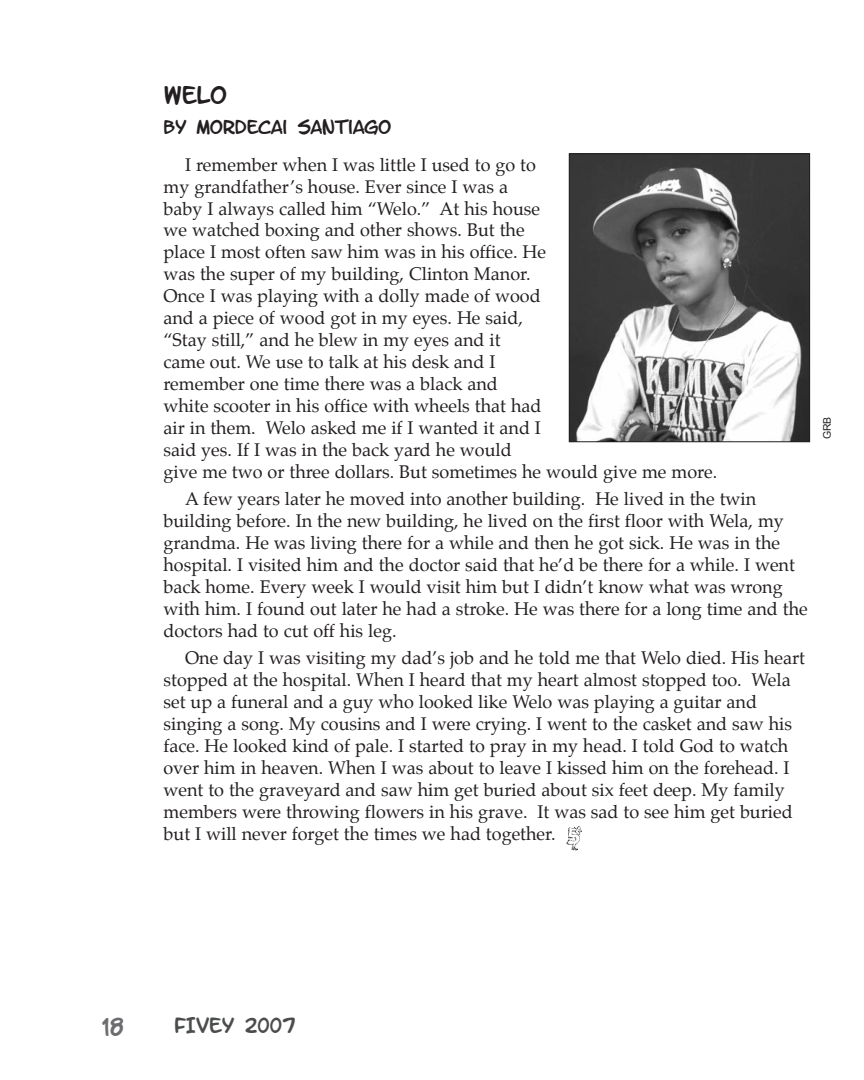
<style>
.page{position:relative;width:864px;height:1080px;background:#fff}
.page>*{position:absolute;margin:0;border:0;box-sizing:border-box;transform-origin:0 0}
.t1{font:21px "Letter O Matic";color:#231f20}
.t2{font:21px "Letter O Matic";color:#6c6d70}
.t3{font:18px/21.9px "Palatino";color:#231f20}
.t4{font:18px "Letter O Matic";color:#4b4c4d}
.t5{font:16.5px "Letter O Matic";color:#231f20}
.t6{font:10.5px "Arial";color:#231f20}
</style>
<div class="page">
<img style="left:566px;top:826px;width:16px;height:24px">
<img style="left:571px;top:155px;width:237px;height:285px">
<div style="left:569px;top:153px;width:241px;height:289px;border:1px solid #231f20"></div>
<p class="t1" style="left:164px;top:82px;width:64px">WELO</p>
<p class="t5" style="left:164px;top:117px;width:229px">BY MORDECAI SANTIAGO</p>
<p class="t3" style="left:164px;top:155px;width:555px;text-indent:22px">I remember when I was little I used to go to<br>my grandfather’s house. Ever since I was a<br>baby I always called him “Welo.” At his house<br>we watched boxing and other shows. But the<br>place I most often saw him was in his office. He<br>was the super of my building, Clinton Manor.<br>Once I was playing with a dolly made of wood<br>and a piece of wood got in my eyes. He said,<br>“Stay still,” and he blew in my eyes and it<br>came out. We use to talk at his desk and I<br>remember one time there was a black and<br>white scooter in his office with wheels that had<br>air in them. Welo asked me if I wanted it and I<br>said yes. If I was in the back yard he would<br>give me two or three dollars. But sometimes he would give me more.</p>
<p class="t3" style="left:164px;top:489px;width:646px;text-indent:22px">A few years later he moved into another building. He lived in the twin building before. In the new building, he lived on the first floor with Wela, my grandma. He was living there for a while and then he got sick. He was in the hospital. I visited him and the doctor said that he’d be there for a while. I went back home. Every week I would visit him but I didn’t know what was wrong with him. I found out later he had a stroke. He was there for a long time and the doctors had to cut off his leg.</p>
<p class="t3" style="left:164px;top:648px;width:643px;text-indent:22px">One day I was visiting my dad’s job and he told me that Welo died. His heart stopped at the hospital. When I heard that my heart almost stopped too. Wela set up a funeral and a guy who looked like Welo was playing a guitar and singing a song. My cousins and I were crying. I went to the casket and saw his face. He looked kind of pale. I started to pray in my head. I told God to watch over him in heaven. When I was about to leave I kissed him on the forehead. I went to the graveyard and saw him get buried about six feet deep. My family members were throwing flowers in his grave. It was sad to see him get buried but I will never forget the times we had together.</p>
<p class="t6" style="left:821px;top:439px;width:24px;rotate:-90deg">GRB</p>
<p class="t2" style="left:101px;top:1015px;width:24px">18</p>
<p class="t4" style="left:174px;top:1015px;width:123px">FIVEY 2007</p>
</div>
